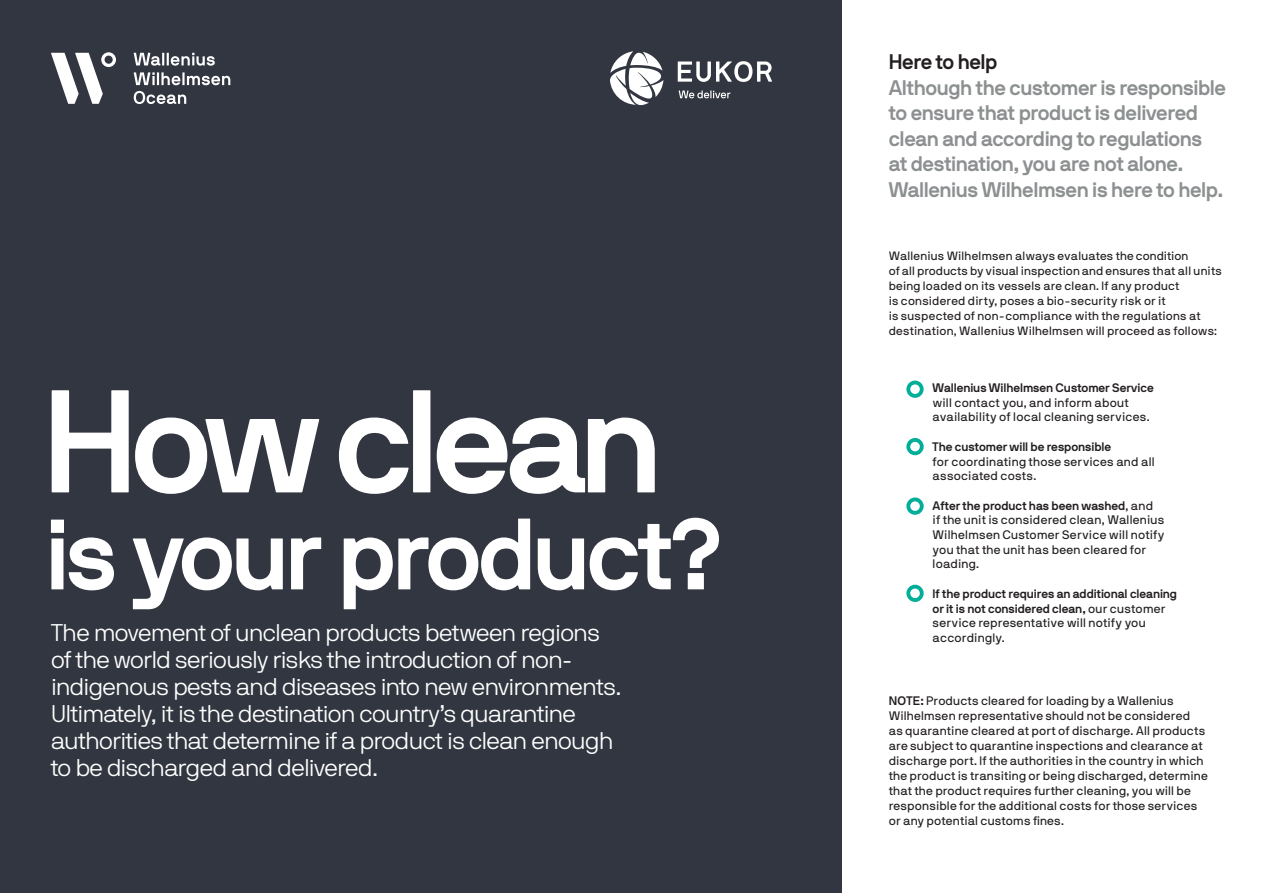
<style>
.page{position:relative;width:1263px;height:893px;background:#fff}
.page>*{position:absolute;margin:0;border:0;box-sizing:border-box;transform-origin:0 0}
.t1{font:700 145.05px "NB International Pro";letter-spacing:-.05em;color:#fff}
.t2{font:700 100.5px "NB International Pro";letter-spacing:-.04em;color:#fff}
.t3{font:300 24px/27px "NB International Pro";letter-spacing:-.03em;color:#fff}
.t4{font:700 21px/25.5px "NB International Pro";letter-spacing:-.02em;color:#8d9091}
.t5{font:700 21px "NB International Pro";letter-spacing:-.02em;color:#231f20}
.t6{font:12.3px/15px "NB International Pro";letter-spacing:.01em;color:#231f20}
.t7{font:700 12.3px/14.7px "NB International Pro";letter-spacing:-.005em;color:#231f20}
.t8{font:12px/15px "NB International Pro";letter-spacing:.01em;color:#231f20}
.s1{font-weight:700}
.s2{font-weight:400}
</style>
<div class="page">
<div style="left:0;top:0;width:842px;height:893px;background:#323640"></div>
<svg style="left:906px;top:381px;width:18px;height:17px"></svg>
<svg style="left:906px;top:438px;width:18px;height:17px"></svg>
<svg style="left:906px;top:497px;width:18px;height:18px"></svg>
<svg style="left:906px;top:585px;width:18px;height:17px"></svg>
<svg style="left:134px;top:53px;width:81px;height:13px"></svg>
<svg style="left:134px;top:72px;width:96px;height:13px"></svg>
<svg style="left:134px;top:91px;width:52px;height:13px"></svg>
<svg style="left:51px;top:52px;width:65px;height:52px"></svg>
<svg style="left:610px;top:51px;width:53px;height:54px"></svg>
<svg style="left:678px;top:61px;width:94px;height:21px"></svg>
<svg style="left:679px;top:91px;width:51px;height:7px"></svg>
<h1 class="t1" style="left:43px;top:360px;width:621px">How clean</h1>
<h2 class="t2" style="left:45px;top:498px;width:681px">is your product?</h2>
<p class="t3" style="left:51px;top:619px;width:572px">The movement of unclean products between regions of the world seriously risks the introduction of non&shy;indigenous pests and diseases into new environments.<br>Ultimately, it is the destination country’s quarantine authorities that determine if a product is clean enough to be discharged and delivered.</p>
<h3 class="t5" style="left:889px;top:50px;width:110px">Here to help</h3>
<h3 class="t4" style="left:889px;top:75px;width:339px">Although the customer is responsible to ensure that product is delivered clean and according to regulations<br>at destination, you are not alone.<br>Wallenius Wilhelmsen is here to help.</h3>
<p class="t8" style="left:889px;top:249px;width:335px">Wallenius Wilhelmsen always evaluates the condition<br>of all products by visual inspection and ensures that all units being loaded on its vessels are clean. If any product<br>is considered dirty, poses a bio-security risk or it<br>is suspected of non-compliance with the regulations at destination, Wallenius Wilhelmsen will proceed as follows:</p>
<p class="t7" style="left:933px;top:380px;width:223px">Wallenius Wilhelmsen Customer Service</p>
<p class="t6" style="left:933px;top:395px;width:219px">will contact you, and inform about availability of local cleaning services.</p>
<p class="t7" style="left:933px;top:439px;width:180px">The customer will be responsible</p>
<p class="t6" style="left:933px;top:454px;width:224px">for coordinating those services and all associated costs.</p>
<p class="t6" style="left:933px;top:498px;width:233px"><span class="s1">After the product has been washed</span>, and<br>if the unit is considered clean, Wallenius Wilhelmsen Customer Service will notify you that the unit has been cleared for loading.</p>
<p class="t7" style="left:933px;top:586px;width:246px">If the product requires an additional cleaning or it is not considered clean, <span class="s2">our customer service representative will notify you accordingly.</span></p>
<p class="t6" style="left:889px;top:693px;width:320px"><span class="s1">NOTE:</span> Products cleared for loading by a Wallenius Wilhelmsen representative should not be considered<br>as quarantine cleared at port of discharge. All products are subject to quarantine inspections and clearance at discharge port. If the authorities in the country in which the product is transiting or being discharged, determine that the product requires further cleaning, you will be responsible for the additional costs for those services or any potential customs fines.</p>
</div>
